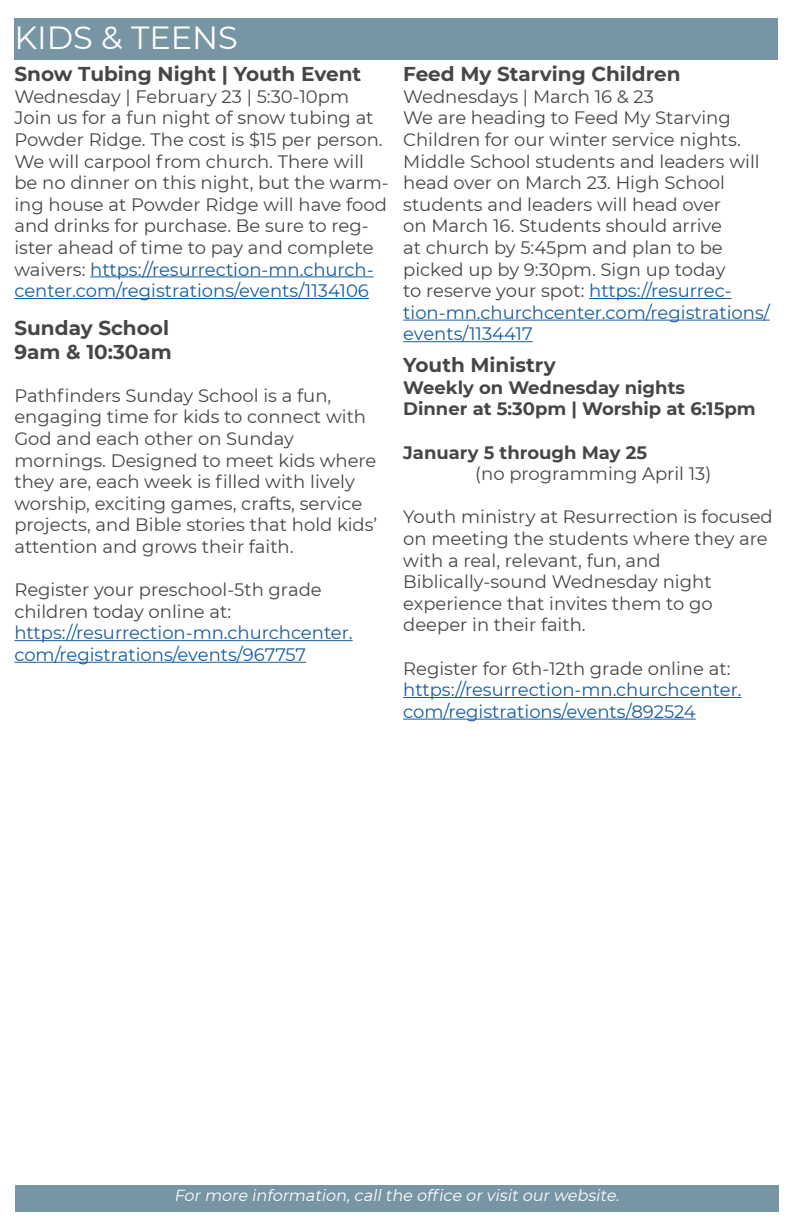
<style>
.page{position:relative;width:792px;height:1224px;background:#fff}
.page>*{position:absolute;margin:0;border:0;box-sizing:border-box;transform-origin:0 0}
.t1{font:32px "Montserrat";color:#fff}
.t2{font:700 20px "Montserrat";color:#454647}
.t3{font:18px/21.6px "Montserrat";color:#454647}
.t4{font:18px/21.6px "Montserrat";color:#175d9e}
.t5{font:700 18px "Montserrat";color:#454647}
.t6{font:italic 16px "Montserrat";color:#fff}
.s1{color:#175d9e}
</style>
<div class="page">
<div style="left:14px;top:18px;width:764px;height:42px;background:#7895a3"></div>
<div style="left:15px;top:1185px;width:763px;height:27px;background:#7895a3"></div>
<hr style="left:14px;top:640px;width:339px;height:1px;background:#175d9e">
<hr style="left:14px;top:662px;width:292px;height:1px;background:#175d9e">
<hr style="left:403px;top:697px;width:339px;height:1px;background:#175d9e">
<hr style="left:403px;top:719px;width:293px;height:1px;background:#175d9e">
<hr style="left:90px;top:276px;width:284px;height:1px;background:#175d9e">
<hr style="left:14px;top:298px;width:355px;height:1px;background:#175d9e">
<hr style="left:589px;top:298px;width:143px;height:1px;background:#175d9e">
<hr style="left:403px;top:320px;width:367px;height:1px;background:#175d9e">
<hr style="left:403px;top:341px;width:130px;height:1px;background:#175d9e">
<p class="t1" style="left:14px;top:15px;width:225px">KIDS &amp; TEENS</p>
<p class="t2" style="left:14px;top:60px;width:348px">Snow Tubing Night | Youth Event</p>
<p class="t3" style="left:14px;top:85px;width:336px">Wednesday | February 23 | 5:30-10pm</p>
<p class="t3" style="left:14px;top:107px;width:376px">Join us for a fun night of snow tubing at Powder Ridge. The cost is $15 per person.<br>We will carpool from church. There will be no dinner on this night, but the warm&shy;ing house at Powder Ridge will have food and drinks for purchase. Be sure to reg&shy;ister ahead of time to pay and complete waivers: <span class="s1">https://resurrection-mn.church&shy;center.com/registrations/events/1134106</span></p>
<p class="t2" style="left:14px;top:313px;width:156px">Sunday School</p>
<p class="t2" style="left:14px;top:337px;width:159px">9am &amp; 10:30am</p>
<p class="t3" style="left:14px;top:384px;width:318px">Pathfinders Sunday School is a fun,</p>
<p class="t3" style="left:14px;top:405px;width:353px">engaging time for kids to connect with<br>God and each other on Sunday</p>
<p class="t3" style="left:14px;top:449px;width:365px">mornings. Designed to meet kids where they are, each week is filled with lively worship, exciting games, crafts, service projects, and Bible stories that hold kids’ attention and grows their faith.</p>
<p class="t3" style="left:14px;top:578px;width:309px">Register your preschool-5th grade</p>
<p class="t3" style="left:14px;top:600px;width:218px">children today online at:</p>
<p class="t4" style="left:14px;top:621px;width:340px">https://resurrection-mn.churchcenter. com/registrations/events/967757</p>
<p class="t2" style="left:403px;top:60px;width:279px">Feed My Starving Children</p>
<p class="t3" style="left:403px;top:85px;width:252px">Wednesdays | March 16 &amp; 23</p>
<p class="t3" style="left:403px;top:107px;width:329px">We are heading to Feed My Starving</p>
<p class="t3" style="left:403px;top:128px;width:368px">Children for our winter service nights.<br>Middle School students and leaders will head over on March 23. High School students and leaders will head over<br>on March 16. Students should arrive<br>at church by 5:45pm and plan to be picked up by 9:30pm. Sign up today<br>to reserve your spot: <span class="s1">https://resurrec&shy;tion-mn.churchcenter.com/registrations/ events/1134417</span></p>
<p class="t2" style="left:403px;top:351px;width:154px">Youth Ministry</p>
<p class="t5" style="left:403px;top:374px;width:283px">Weekly on Wednesday nights</p>
<p class="t5" style="left:403px;top:396px;width:354px">Dinner at 5:30pm | Worship at 6:15pm</p>
<p class="t5" style="left:403px;top:439px;width:245px">January 5 through May 25</p>
<p class="t3" style="left:475px;top:462px;width:238px">(no programming April 13)</p>
<p class="t3" style="left:403px;top:506px;width:371px">Youth ministry at Resurrection is focused on meeting the students where they are with a real, relevant, fun, and</p>
<p class="t3" style="left:403px;top:570px;width:310px">Biblically-sound Wednesday night</p>
<p class="t3" style="left:403px;top:592px;width:311px">experience that invites them to go</p>
<p class="t3" style="left:403px;top:614px;width:184px">deeper in their faith.</p>
<p class="t3" style="left:403px;top:657px;width:329px">Register for 6th-12th grade online at:</p>
<p class="t4" style="left:403px;top:678px;width:340px">https://resurrection-mn.churchcenter. com/registrations/events/892524</p>
<p class="t6" style="left:174px;top:1184px;width:450px">Formore information,callthe office orvisitourwebsite.</p>
</div>
